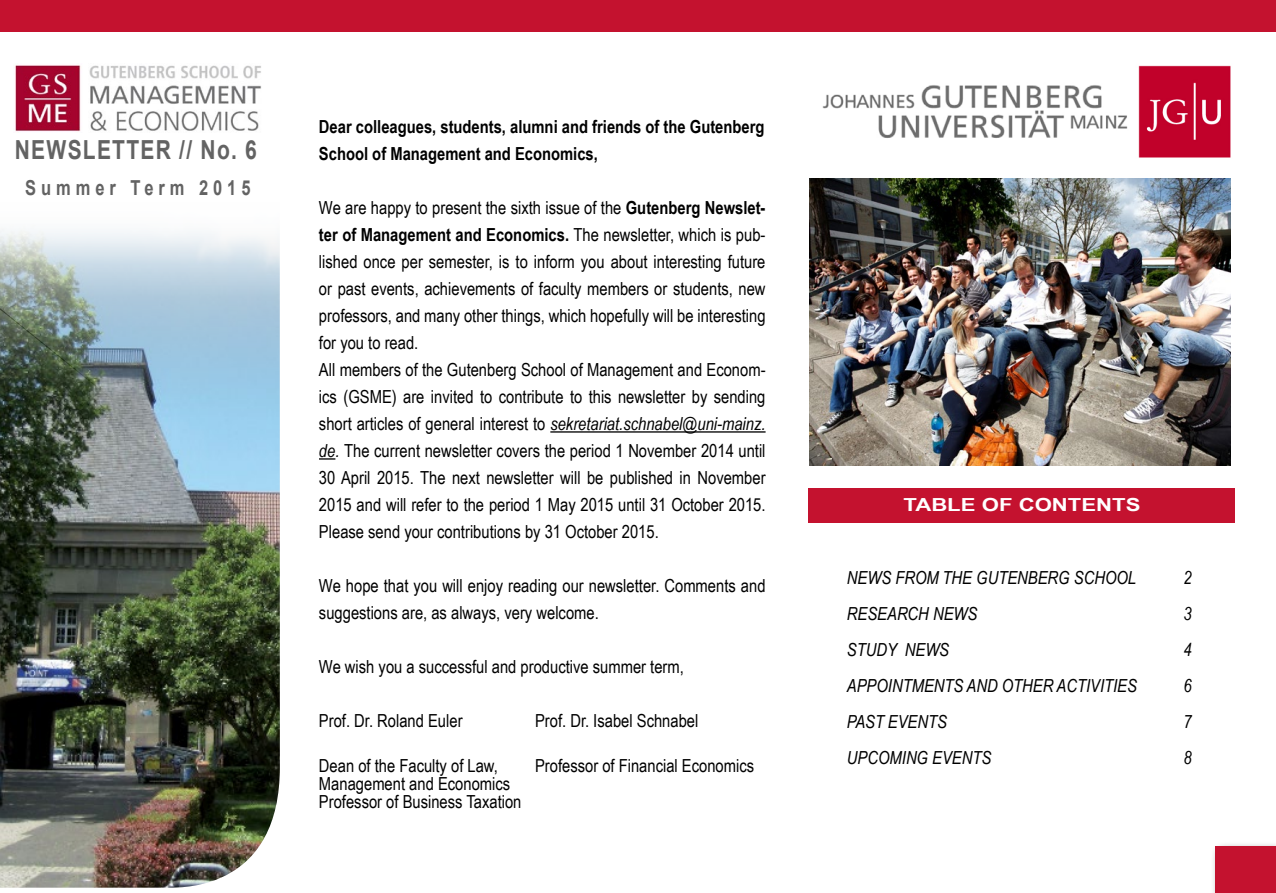
<style>
.page{position:relative;width:1276px;height:893px;background:#fff}
.page>*{position:absolute;margin:0;border:0;box-sizing:border-box;transform-origin:0 0}
.t1{font:700 26.25px "Arial";letter-spacing:.06em;color:#636363;scale:.8 1}
.t2{font:700 20.7px "Arial";letter-spacing:.3em;color:#636363;scale:.8 1}
.t3{font:18px/27px "Arial Narrow";color:#000}
.t4{font:italic 18px "Arial Narrow";color:#000}
.t5{font:700 18px/27px "Arial Narrow";color:#000}
.t6{font:700 18px "Arial Narrow";color:#fff;scale:1.5 1}
.s1{font-weight:700}
.s2{font-style:italic}
</style>
<div class="page">
<div style="left:0;top:0;width:1276px;height:32px;background:#c4122f"></div>
<div style="left:1211px;top:841px;width:65px;height:52px;background:#000;opacity:.6"></div>
<div style="left:1215px;top:847px;width:61px;height:46px;background:#c4122f"></div>
<img style="left:810px;top:179px;width:420px;height:286px">
<hr style="left:550px;top:431px;width:215px;height:2px;background:#000">
<svg style="left:319px;top:458px;width:16px;height:2px"></svg>
<div style="left:808px;top:488px;width:426px;height:35px;background:#c4122f"></div>
<img style="left:1138px;top:65px;width:93px;height:93px">
<img style="left:822px;top:85px;width:306px;height:53px">
<svg style="left:15px;top:65px;width:246px;height:67px"></svg>
<img style="left:0;top:229px;width:280px;height:659px">
<h1 class="t1" style="left:15px;top:132px;width:304px">NEWSLETTER // No. 6</h1>
<p class="t2" style="left:25px;top:174px;width:283px">Summer Term 2015</p>
<p class="t5" style="left:319px;top:112px;width:447px">Dear colleagues, students, alumni and friends of the Gutenberg<br>School of Management and Economics,</p>
<p class="t3" style="left:319px;top:193px;width:448px">We are happy to present the sixth issue of the <span class="s1">Gutenberg Newslet&shy;ter of Management and Economics.</span> The newsletter, which is pub&shy;lished once per semester, is to inform you about interesting future or past events, achievements of faculty members or students, new professors, and many other things, which hopefully will be interesting for you to read.<br>All members of the Gutenberg School of Management and Econom&shy;ics (GSME) are invited to contribute to this newsletter by sending short articles of general interest to <span class="s2">sekretariat.schnabel@uni-mainz. de.</span> The current newsletter covers the period 1 November 2014 until 30 April 2015. The next newsletter will be published in November 2015 and will refer to the period 1 May 2015 until 31 October 2015.<br>Please send your contributions by 31 October 2015.</p>
<p class="t3" style="left:319px;top:571px;width:448px">We hope that you will enjoy reading our newsletter. Comments and suggestions are, as always, very welcome.</p>
<p class="t3" style="left:319px;top:652px;width:366px">We wish you a successful and productive summer term,</p>
<p class="t3" style="left:319px;top:706px;width:145px">Prof. Dr. Roland Euler</p>
<p class="t3" style="left:535px;top:706px;width:165px">Prof. Dr. Isabel Schnabel</p>
<p class="t3" style="left:319px;top:751px;width:180px">Dean of the Faculty of Law,</p>
<p class="t3" style="left:535px;top:751px;width:221px">Professor of Financial Economics</p>
<p class="t3" style="left:319px;top:774px;width:204px;line-height:18px">Management and Economics<br>Professor of Business Taxation</p>
<p class="t6" style="left:903px;top:491px;width:160px">TABLE OF CONTENTS</p>
<p class="t4" style="left:847px;top:565px;width:291px">NEWS FROM THE GUTENBERG SCHOOL</p>
<p class="t4" style="left:1183px;top:565px;width:10px">2</p>
<p class="t4" style="left:847px;top:601px;width:132px">RESEARCH NEWS</p>
<p class="t4" style="left:1183px;top:601px;width:10px">3</p>
<p class="t4" style="left:847px;top:637px;width:104px">STUDY NEWS</p>
<p class="t4" style="left:1183px;top:637px;width:10px">4</p>
<p class="t4" style="left:847px;top:673px;width:291px">APPOINTMENTS AND OTHER ACTIVITIES</p>
<p class="t4" style="left:1183px;top:673px;width:10px">6</p>
<p class="t4" style="left:847px;top:709px;width:102px">PAST EVENTS</p>
<p class="t4" style="left:1183px;top:709px;width:10px">7</p>
<p class="t4" style="left:847px;top:745px;width:146px">UPCOMING EVENTS</p>
<p class="t4" style="left:1183px;top:745px;width:10px">8</p>
</div>
